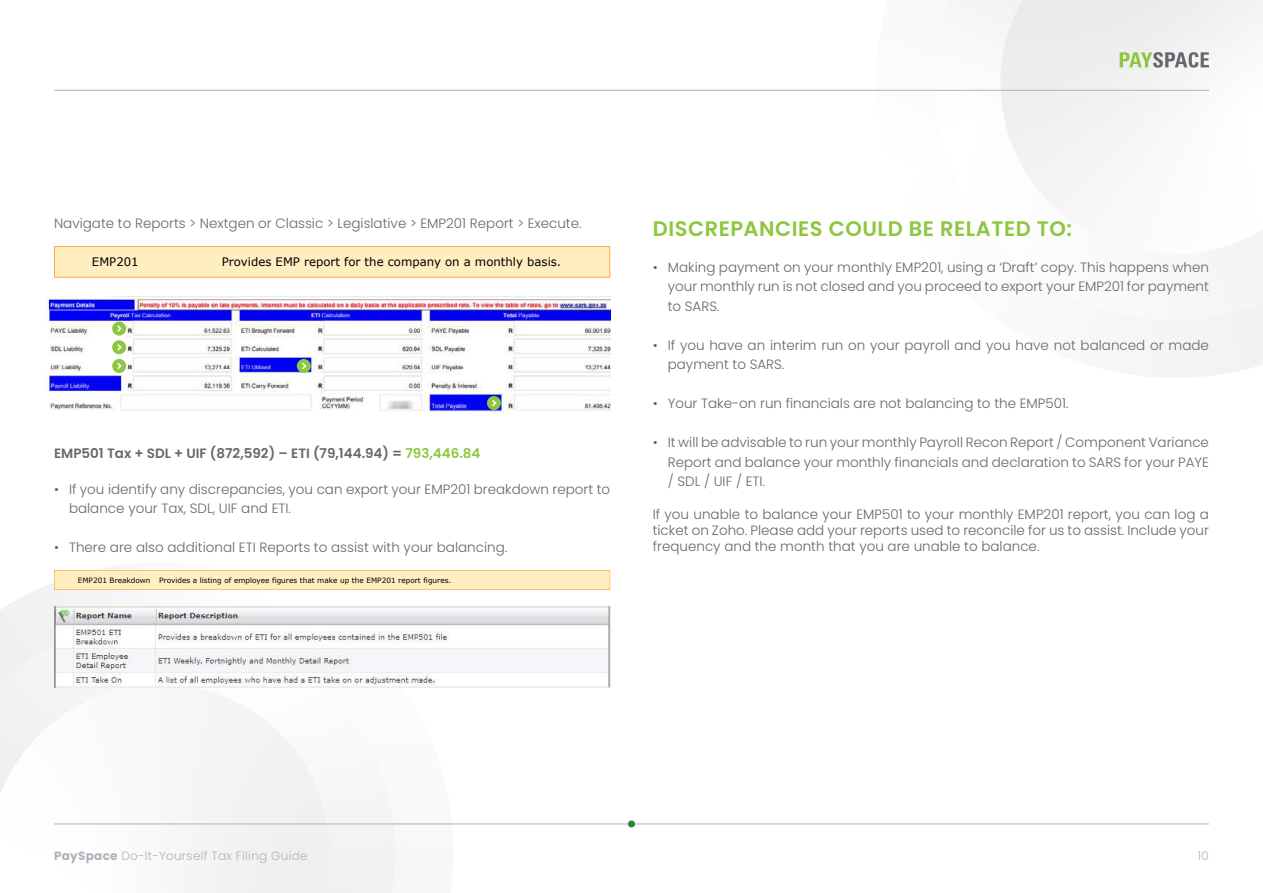
<style>
.page{position:relative;width:1263px;height:893px;background:#fff}
.page>*{position:absolute;margin:0;border:0;box-sizing:border-box;transform-origin:0 0}
.t1{font:600 21px "Poppins";letter-spacing:.025em;color:#8ec640}
.t2{font:300 13.5px/19.5px "Poppins";color:#66676d;text-align:justify}
.t3{font:600 13.5px "Poppins";color:#66676d}
.t4{font:300 12px "Poppins";letter-spacing:.025em;color:#b0b1ba}
.t5{font:11.7px "Verdana";color:#000}
.t6{font:7.35px "Verdana";color:#000}
.s1{color:#8ec640}
.s2{font-weight:700}
</style>
<div class="page">
<svg style="left:844px;top:89px;width:419px;height:288px"></svg>
<svg style="left:903px;top:0;width:360px;height:352px"></svg>
<svg style="left:990px;top:0;width:273px;height:268px"></svg>
<svg style="left:0;top:583px;width:476px;height:241px"></svg>
<svg style="left:0;top:620px;width:429px;height:273px"></svg>
<svg style="left:0;top:685px;width:354px;height:208px"></svg>
<svg style="left:1120px;top:52px;width:89px;height:16px"></svg>
<hr style="left:54px;top:824px;width:1155px;height:1px;background:#b0b1ba">
<hr style="left:54px;top:90px;width:1155px;height:1px;background:#b0b1ba">
<div style="left:628px;top:820px;width:7px;height:7px;background:#2f8432;border-radius:50%"></div>
<svg style="left:54px;top:246px;width:556px;height:32px;background:#ffe9b7"></svg>
<img style="left:45px;top:297px;width:565px;height:115px">
<svg style="left:54px;top:570px;width:556px;height:20px;background:#ffeab7"></svg>
<img style="left:54px;top:606px;width:556px;height:82px">
<div style="left:112px;top:322px;width:14px;height:14px;background:#8ec640;border-radius:50%"></div>
<svg style="left:117px;top:325px;width:5px;height:7px"></svg>
<div style="left:112px;top:340px;width:14px;height:14px;background:#8ec640;border-radius:50%"></div>
<svg style="left:117px;top:344px;width:5px;height:7px"></svg>
<div style="left:112px;top:359px;width:14px;height:14px;background:#8ec640;border-radius:50%"></div>
<svg style="left:117px;top:362px;width:5px;height:8px"></svg>
<div style="left:297px;top:359px;width:14px;height:14px;background:#8ec640;border-radius:50%"></div>
<svg style="left:302px;top:363px;width:5px;height:6px"></svg>
<div style="left:487px;top:396px;width:14px;height:14px;background:#8ec640;border-radius:50%"></div>
<svg style="left:492px;top:400px;width:5px;height:7px"></svg>
<p class="t2" style="left:54px;top:214px;width:529px">Navigate to Reports &gt; Nextgen or Classic &gt; Legislative &gt; EMP201 Report &gt; Execute.</p>
<h1 class="t1" style="left:653px;top:217px;width:421px">DISCREPANCIES COULD BE RELATED TO:</h1>
<p class="t2" style="left:668px;top:257px;width:543px;text-indent:-15px">• Making payment on your monthly EMP201, using a ‘Draft’ copy. This happens when your monthly run is not closed and you proceed to export your EMP201 for payment to SARS.</p>
<p class="t2" style="left:668px;top:335px;width:543px;text-indent:-15px">• If you have an interim run on your payroll and you have not balanced or made payment to SARS.</p>
<p class="t2" style="left:653px;top:394px;width:417px">• Your Take-on run financials are not balancing to the EMP501.</p>
<p class="t2" style="left:668px;top:433px;width:543px;text-indent:-15px">• It will be advisable to run your monthly Payroll Recon Report / Component Variance Report and balance your monthly financials and declaration to SARS for your PAYE / SDL / UIF / ETI.</p>
<p class="t2" style="left:653px;top:506px;width:558px;line-height:16.2px">If you unable to balance your EMP501 to your monthly EMP201 report, you can log a ticket on Zoho. Please add your reports used to reconcile for us to assist. Include your frequency and the month that you are unable to balance.</p>
<p class="t5" style="left:92px;top:254px;width:48px">EMP201</p>
<p class="t5" style="left:222px;top:254px;width:341px">Provides EMP report for the company on a monthly basis.</p>
<p class="t3" style="left:54px;top:445px;width:428px">EMP501 Tax + SDL + UIF (872,592) – ETI (79,144.94) = <span class="s1">793,446.84</span></p>
<p class="t2" style="left:69px;top:479px;width:543px;text-indent:-15px">• If you identify any discrepancies, you can export your EMP201 breakdown report to balance your Tax, SDL, UIF and ETI.</p>
<p class="t2" style="left:54px;top:538px;width:455px">• There are also additional ETI Reports to assist with your balancing.</p>
<p class="t6" style="left:78px;top:575px;width:375px">EMP201 Breakdown Provides a listing of employee figures that make up the EMP201 report figures.</p>
<p class="t4" style="left:54px;top:848px;width:255px"><span class="s2">PaySpace</span> Do-It-Yourself Tax Filing Guide</p>
<p class="t4" style="left:1198px;top:848px;width:13px">10</p>
</div>
